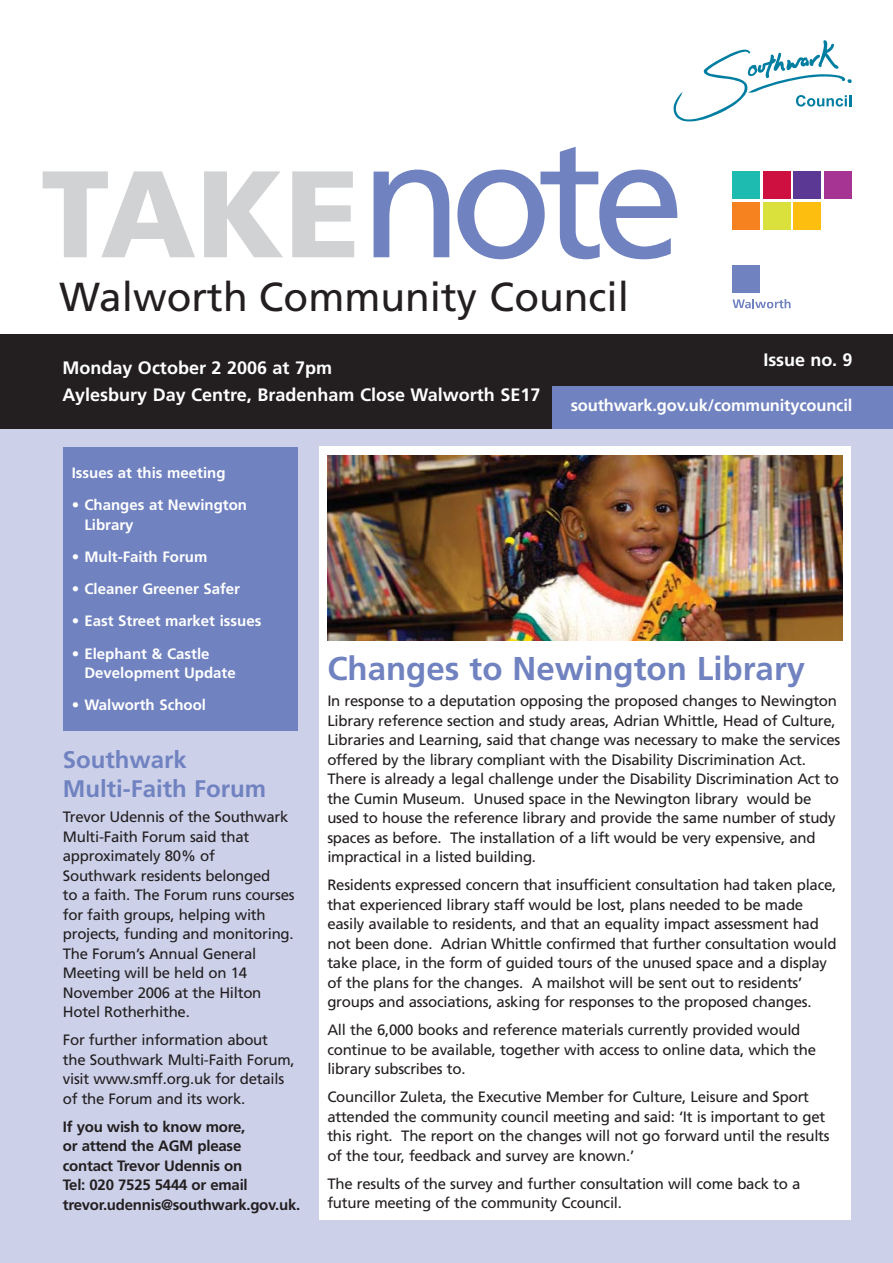
<style>
.page{position:relative;width:893px;height:1263px;background:#fff}
.page>*{position:absolute;margin:0;border:0;box-sizing:border-box;transform-origin:0 0}
.t1{font:900 123px "Frutiger";color:#d1d2d4}
.t2{font:40.5px "Frutiger";color:#231f20}
.t3{font:700 33px "Frutiger";color:#7082c0}
.t4{font:700 24px/28.5px "Frutiger";color:#7082c0}
.t5{font:700 18px "Frutiger";color:#fff}
.t6{font:700 16.5px "Frutiger";letter-spacing:-.01em;color:#fff}
.t7{font:15px/19.5px "Frutiger";letter-spacing:-.015em;color:#231f20}
.t8{font:700 15px/19.5px "Frutiger";color:#fff}
.t9{font:700 15px/19.5px "Frutiger";letter-spacing:-.015em;color:#231f20}
.s1{font-weight:400;font-size:168px;color:#7082c0}
</style>
<div class="page">
<div style="left:0;top:428px;width:892px;height:835px;background:#ccd0e9"></div>
<div style="left:0;top:334px;width:892px;height:95px;background:#231f20"></div>
<div style="left:553px;top:386px;width:339px;height:43px;background:#7082c0"></div>
<svg style="left:673px;top:40px;width:178px;height:81px"></svg>
<div style="left:732px;top:265px;width:27px;height:27px;background:#7082c0"></div>
<div style="left:793px;top:202px;width:28px;height:28px;background:#febe10"></div>
<div style="left:763px;top:202px;width:27px;height:28px;background:#dae13c"></div>
<div style="left:732px;top:202px;width:27px;height:28px;background:#f5821f"></div>
<div style="left:824px;top:172px;width:27px;height:27px;background:#a63493"></div>
<div style="left:793px;top:172px;width:28px;height:27px;background:#5c3895"></div>
<div style="left:762px;top:172px;width:28px;height:27px;background:#ce1041"></div>
<div style="left:732px;top:172px;width:27px;height:27px;background:#1dbbb0"></div>
<svg style="left:732px;top:299px;width:58px;height:9px"></svg>
<div style="left:63px;top:447px;width:234px;height:284px;background:#7082c0"></div>
<div style="left:319px;top:447px;width:531px;height:773px;background:#fff"></div>
<img style="left:327px;top:455px;width:515px;height:185px">
<h1 class="t1" style="left:41px;top:165px;width:645px">TAKE<span class="s1">note</span></h1>
<h2 class="t2" style="left:59px;top:281px;width:571px">Walworth Community Council</h2>
<p class="t5" style="left:62px;top:360px;width:271px">Monday October 2 2006 at 7pm</p>
<p class="t5" style="left:763px;top:353px;width:90px">Issue no. 9</p>
<p class="t5" style="left:62px;top:387px;width:479px">Aylesbury Day Centre, Bradenham Close Walworth SE17</p>
<p class="t6" style="left:570px;top:398px;width:283px">southwark.gov.uk/communitycouncil</p>
<p class="t8" style="left:72px;top:464px;width:155px">Issues at this meeting</p>
<p class="t8" style="left:84px;top:496px;width:164px;text-indent:-13px">• Changes at Newington<br>Library</p>
<p class="t8" style="left:72px;top:548px;width:137px">• Mult-Faith Forum</p>
<p class="t8" style="left:72px;top:580px;width:170px">• Cleaner Greener Safer</p>
<p class="t8" style="left:72px;top:613px;width:191px">• East Street market issues</p>
<p class="t8" style="left:84px;top:645px;width:153px;text-indent:-13px">• Elephant &amp; Castle<br>Development Update</p>
<p class="t8" style="left:72px;top:697px;width:136px">• Walworth School</p>
<h3 class="t4" style="left:63px;top:747px;width:205px">Southwark<br>Multi-Faith Forum</h3>
<p class="t7" style="left:63px;top:809px;width:233px">Trevor Udennis of the Southwark<br>Multi-Faith Forum said that approximately 80% of<br>Southwark residents belonged<br>to a faith. The Forum runs courses for faith groups, helping with projects, funding and monitoring.<br>The Forum’s Annual General<br>Meeting will be held on 14<br>November 2006 at the Hilton<br>Hotel Rotherhithe.</p>
<p class="t7" style="left:63px;top:1032px;width:233px">For further information about<br>the Southwark Multi-Faith Forum, visit www.smff.org.uk for details of the Forum and its work.</p>
<p class="t9" style="left:63px;top:1118px;width:239px">If you wish to know more,<br>or attend the AGM please<br>contact Trevor Udennis on<br>Tel: 020 7525 5444 or email trevor.udennis@southwark.gov.uk.</p>
<h3 class="t3" style="left:327px;top:655px;width:479px">Changes to Newington Library</h3>
<p class="t7" style="left:327px;top:692px;width:514px">In response to a deputation opposing the proposed changes to Newington Library reference section and study areas, Adrian Whittle, Head of Culture, Libraries and Learning, said that change was necessary to make the services offered by the library compliant with the Disability Discrimination Act.<br>There is already a legal challenge under the Disability Discrimination Act to the Cumin Museum. Unused space in the Newington library would be used to house the reference library and provide the same number of study spaces as before. The installation of a lift would be very expensive, and impractical in a listed building.</p>
<p class="t7" style="left:327px;top:876px;width:510px">Residents expressed concern that insufficient consultation had taken place, that experienced library staff would be lost, plans needed to be made easily available to residents, and that an equality impact assessment had not been done. Adrian Whittle confirmed that further consultation would take place, in the form of guided tours of the unused space and a display of the plans for the changes. A mailshot will be sent out to residents’ groups and associations, asking for responses to the proposed changes.</p>
<p class="t7" style="left:327px;top:1021px;width:490px">All the 6,000 books and reference materials currently provided would continue to be available, together with access to online data, which the library subscribes to.</p>
<p class="t7" style="left:327px;top:1088px;width:504px">Councillor Zuleta, the Executive Member for Culture, Leisure and Sport attended the community council meeting and said: ‘It is important to get this right. The report on the changes will not go forward until the results of the tour, feedback and survey are known.’</p>
<p class="t7" style="left:327px;top:1175px;width:474px">The results of the survey and further consultation will come back to a future meeting of the community Ccouncil.</p>
</div>
